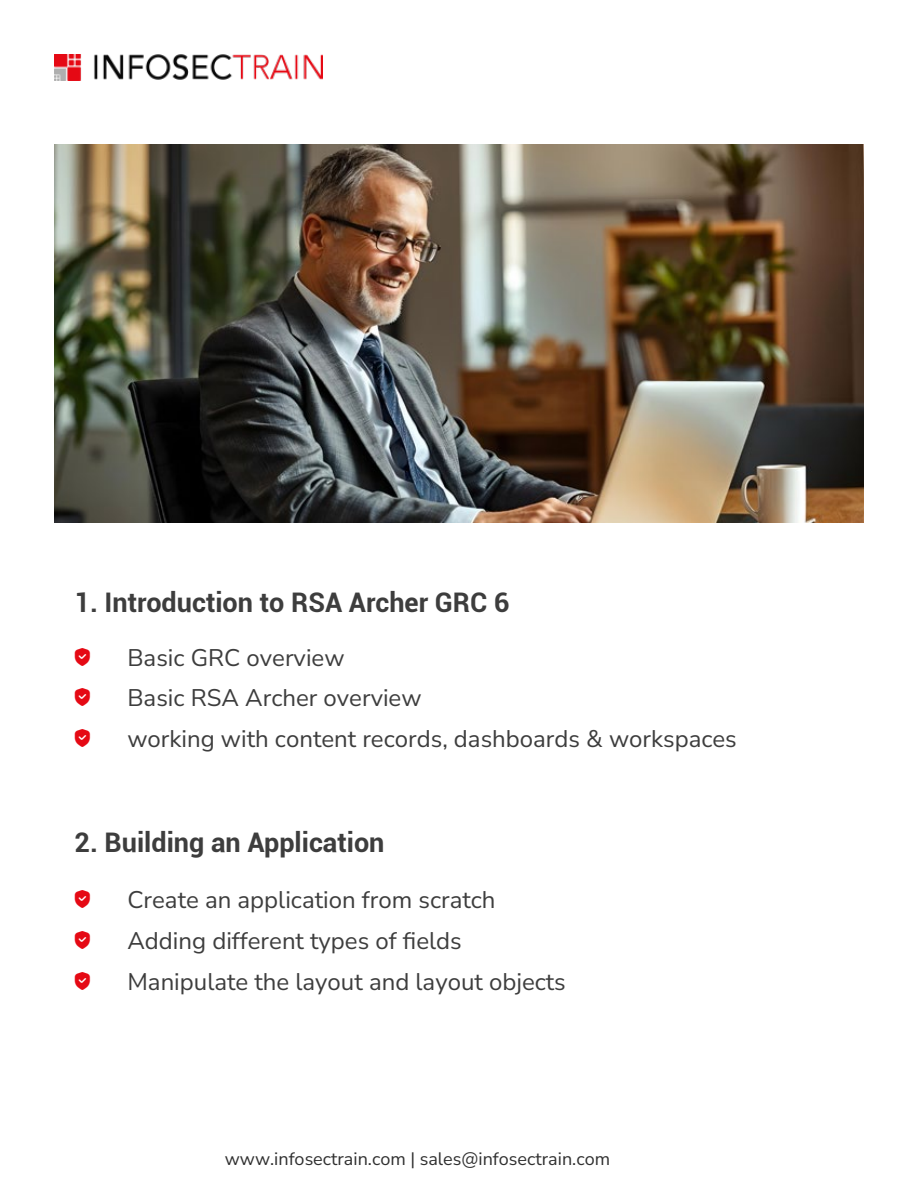
<style>
.page{position:relative;width:918px;height:1188px;background:#fff}
.page>*{position:absolute;margin:0;border:0;box-sizing:border-box;transform-origin:0 0}
.t1{font:700 27px "Roboto";color:#3d3d3d}
.t2{font:200 24px "Nunito Sans 12 pt";color:#3d3d3d}
.t3{font:200 18px "Nunito Sans 12 pt";color:#303030}
.t4{font:18px "Glyphter";color:#e50914}
</style>
<div class="page">
<img style="left:54px;top:54px;width:268px;height:26px">
<img style="left:54px;top:145px;width:810px;height:378px">
<p class="t1" style="left:75px;top:584px;width:437px">1. Introduction to RSA Archer GRC 6</p>
<p class="t4" style="left:73px;top:649px;width:19px">A</p>
<p class="t2" style="left:127px;top:641px;width:219px">Basic GRC overview</p>
<p class="t4" style="left:73px;top:690px;width:19px">A</p>
<p class="t2" style="left:127px;top:682px;width:296px">Basic RSA Archer overview</p>
<p class="t4" style="left:73px;top:730px;width:19px">A</p>
<p class="t2" style="left:127px;top:722px;width:611px">working with content records, dashboards &amp; workspaces</p>
<p class="t1" style="left:75px;top:824px;width:311px">2. Building an Application</p>
<p class="t4" style="left:73px;top:892px;width:19px">A</p>
<p class="t2" style="left:127px;top:884px;width:370px">Create an application from scratch</p>
<p class="t4" style="left:73px;top:932px;width:19px">A</p>
<p class="t2" style="left:127px;top:924px;width:336px">Adding different types of fields</p>
<p class="t4" style="left:73px;top:973px;width:19px">A</p>
<p class="t2" style="left:127px;top:965px;width:440px">Manipulate the layout and layout objects</p>
<p class="t3" style="left:225px;top:1147px;width:387px">www.infosectrain.com | sales@infosectrain.com</p>
</div>
